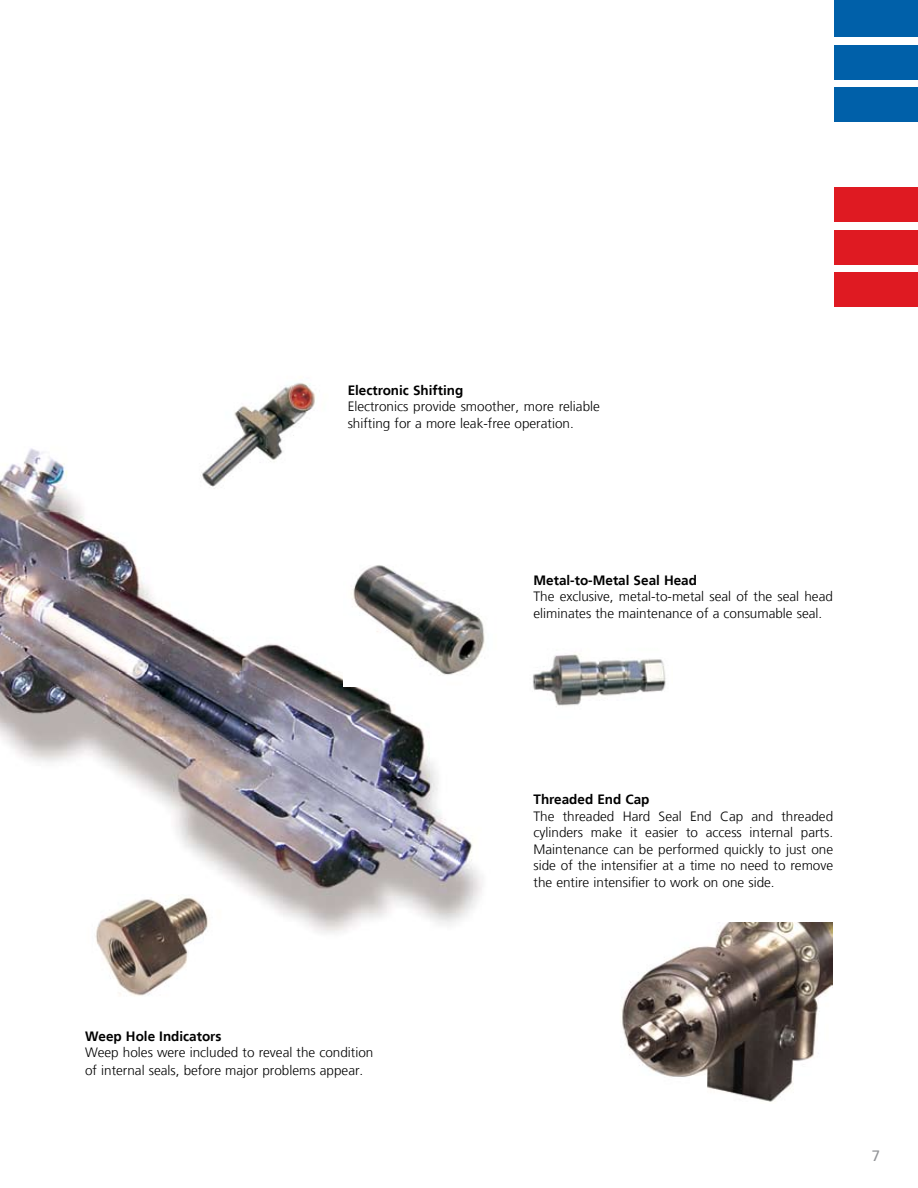
<style>
.page{position:relative;width:918px;height:1188px;background:#fff}
.page>*{position:absolute;margin:0;border:0;box-sizing:border-box;transform-origin:0 0}
.t1{font:15px "Frutiger";color:#939598}
.t2{font:300 13.5px/16.5px "Frutiger";color:#000}
.t3{font:700 13.5px "Frutiger";color:#000}
</style>
<div class="page">
<img style="left:0;top:448px;width:483px;height:485px">
<img style="left:85px;top:894px;width:145px;height:102px">
<img style="left:175px;top:383px;width:183px;height:129px">
<img style="left:621px;top:922px;width:211px;height:180px">
<img style="left:532px;top:654px;width:134px;height:53px">
<img style="left:344px;top:547px;width:141px;height:140px">
<div style="left:834px;top:273px;width:84px;height:34px;background:#df1a22"></div>
<div style="left:834px;top:230px;width:84px;height:34px;background:#df1a22"></div>
<div style="left:834px;top:188px;width:84px;height:34px;background:#df1a22"></div>
<div style="left:834px;top:88px;width:84px;height:34px;background:#0060a9"></div>
<div style="left:834px;top:45px;width:84px;height:34px;background:#0060a9"></div>
<div style="left:834px;top:0;width:84px;height:37px;background:#0060a9"></div>
<p class="t3" style="left:348px;top:382px;width:117px">Electronic Shifting</p>
<p class="t2" style="left:348px;top:399px;width:254px">Electronics provide smoother, more reliable shifting for a more leak-free operation.</p>
<p class="t3" style="left:534px;top:572px;width:165px">Metal-to-Metal Seal Head</p>
<p class="t2" style="left:534px;top:588px;width:301px">The exclusive, metal-to-metal seal of the seal head eliminates the maintenance of a consumable seal.</p>
<p class="t3" style="left:85px;top:1028px;width:138px">Weep Hole Indicators</p>
<p class="t2" style="left:85px;top:1044px;width:290px;line-height:18px">Weep holes were included to reveal the condition of internal seals, before major problems appear.</p>
<p class="t3" style="left:534px;top:792px;width:118px">Threaded End Cap</p>
<p class="t2" style="left:534px;top:808px;width:301px;text-align:justify">The threaded Hard Seal End Cap and threaded cylinders make it easier to access internal parts.<br>Maintenance can be performed quickly to just one side of the intensifier at a time no need to remove the entire intensifier to work on one side.</p>
<p class="t1" style="left:872px;top:1147px;width:10px">7</p>
</div>
